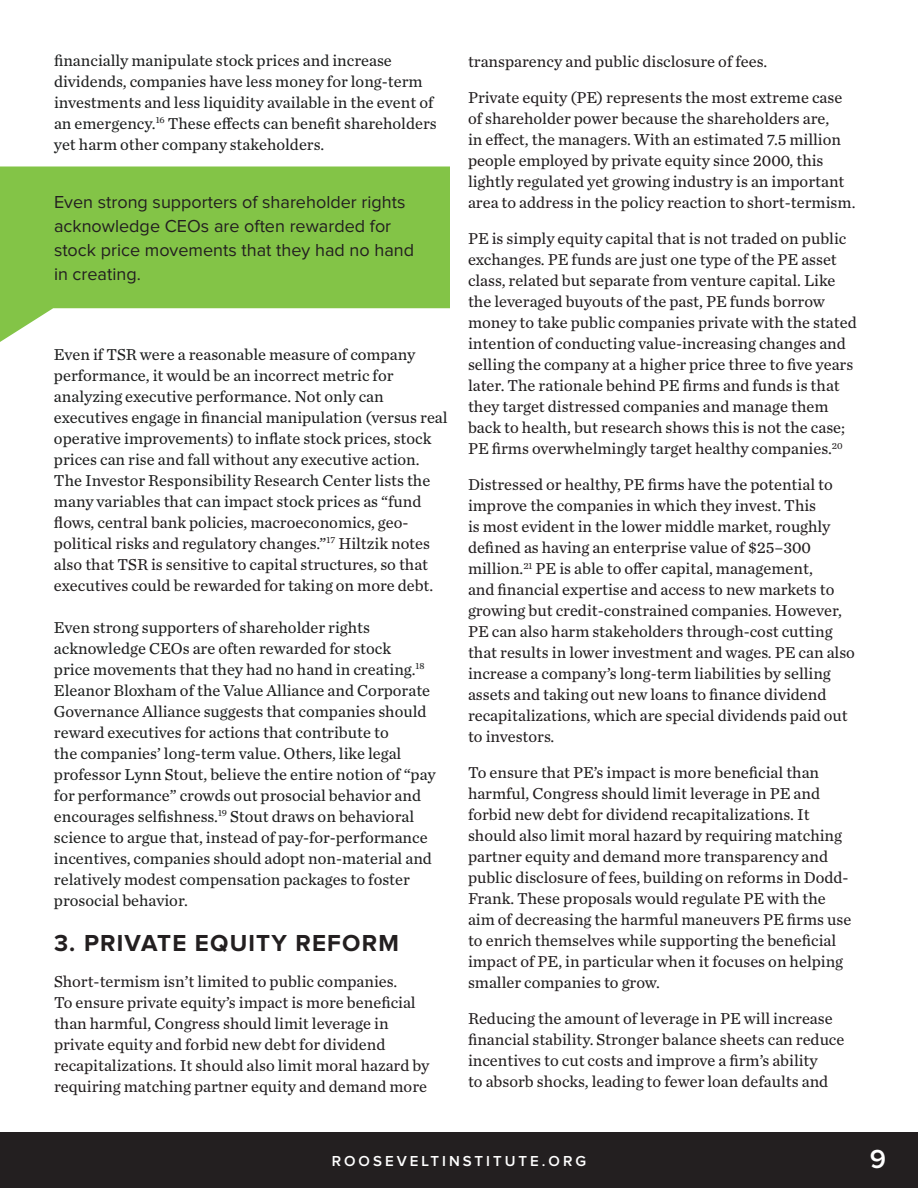
<style>
.page{position:relative;width:918px;height:1188px;background:#fff}
.page>*{position:absolute;margin:0;border:0;box-sizing:border-box;transform-origin:0 0}
.t1{font:600 27px "Proxima Nova";color:#fff}
.t2{font:700 24px "Proxima Nova";letter-spacing:.05em;color:#231f20}
.t3{font:18px/24px "Proxima Nova";color:#231f20}
.t4{font:16.5px/21px "Chronicle Text G2";color:#231f20}
.t5{font:16.5px/21px "Chronicle Text G2";color:#1f2020}
.t6{font:600 15px "Proxima Nova";letter-spacing:.2em;color:#fff}
.s1{color:#231f20}
</style>
<div class="page">
<div style="left:0;top:1132px;width:918px;height:56px;background:#231f20"></div>
<svg style="left:0;top:166px;width:450px;height:176px;fill:#83c447"></svg>
<p class="t5" style="left:54px;top:49px;width:384px">financially manipulate stock prices and increase dividends, companies have less money for long-term investments and less liquidity available in the event of an emergency.<sup>16</sup> These effects can benefit shareholders yet harm other company stakeholders.</p>
<p class="t3" style="left:54px;top:190px;width:362px">Even strong supporters of shareholder rights acknowledge CEOs are often rewarded for stock price movements that they had no hand in creating.</p>
<p class="t5" style="left:54px;top:343px;width:395px">Even if TSR were a reasonable measure of company performance, it would be an incorrect metric for analyzing executive performance. Not only can executives engage in financial manipulation (versus real operative improvements) to inflate stock prices, stock prices can rise and fall without any executive action.<br>The Investor Responsibility Research Center lists the many variables that can impact stock prices as “<span class="s1">fund flows, central bank policies, macroeconomics, geo&shy;political risks and regulatory changes.”</span><sup>17</sup> <span class="s1">Hiltzik notes also that TSR is sensitive to capital structures, so that executives could be rewarded for taking on more debt.</span></p>
<p class="t5" style="left:54px;top:616px;width:383px">Even strong supporters of shareholder rights acknowledge CEOs are often rewarded for stock<br>price movements that they had no hand in creating.<sup>18<br></sup>Eleanor Bloxham of the Value Alliance and Corporate Governance Alliance suggests that companies should reward executives for actions that contribute to<br>the companies’ long-term value. Others, like legal professor Lynn Stout, believe the entire notion of “pay for performance” crowds out prosocial behavior and encourages selfishness.<sup>19</sup> Stout draws on behavioral science to argue that, instead of pay-for-performance incentives, companies should adopt non-material and relatively modest compensation packages to foster prosocial behavior.</p>
<h2 class="t2" style="left:54px;top:932px;width:346px">3. PRIVATE EQUITY REFORM</h2>
<p class="t4" style="left:54px;top:970px;width:377px">Short-termism isn’t limited to public companies.<br>To ensure private equity’s impact is more beneficial than harmful, Congress should limit leverage in private equity and forbid new debt for dividend recapitalizations. It should also limit moral hazard by requiring matching partner equity and demand more</p>
<p class="t4" style="left:468px;top:43px;width:376px;line-height:36px">transparency and public disclosure of fees.<br>Private equity (PE) represents the most extreme case</p>
<p class="t4" style="left:468px;top:107px;width:389px">of shareholder power because the shareholders are,<br>in effect, the managers. With an estimated 7.5 million people employed by private equity since 2000, this lightly regulated yet growing industry is an important area to address in the policy reaction to short-termism.</p>
<p class="t4" style="left:468px;top:227px;width:390px">PE is simply equity capital that is not traded on public exchanges. PE funds are just one type of the PE asset class, related but separate from venture capital. Like the leveraged buyouts of the past, PE funds borrow money to take public companies private with the stated intention of conducting value-increasing changes and selling the company at a higher price three to five years later. The rationale behind PE firms and funds is that they target distressed companies and manage them back to health, but research shows this is not the case; PE firms overwhelmingly target healthy companies.<sup>20</sup></p>
<p class="t4" style="left:468px;top:473px;width:389px">Distressed or healthy, PE firms have the potential to improve the companies in which they invest. This<br>is most evident in the lower middle market, roughly defined as having an enterprise value of $25–300 million.<sup>21</sup> PE is able to offer capital, management,<br>and financial expertise and access to new markets to growing but credit-constrained companies. However, PE can also harm stakeholders through-cost cutting that results in lower investment and wages. PE can also increase a company’s long-term liabilities by selling assets and taking out new loans to finance dividend recapitalizations, which are special dividends paid out to investors.</p>
<p class="t4" style="left:468px;top:761px;width:385px">To ensure that PE’s impact is more beneficial than harmful, Congress should limit leverage in PE and forbid new debt for dividend recapitalizations. It should also limit moral hazard by requiring matching partner equity and demand more transparency and public disclosure of fees, building on reforms in Dodd-Frank. These proposals would regulate PE with the aim of decreasing the harmful maneuvers PE firms use to enrich themselves while supporting the beneficial impact of PE, in particular when it focuses on helping smaller companies to grow.</p>
<p class="t4" style="left:468px;top:1007px;width:378px">Reducing the amount of leverage in PE will increase financial stability. Stronger balance sheets can reduce incentives to cut costs and improve a firm’s ability<br>to absorb shocks, leading to fewer loan defaults and</p>
<p class="t6" style="left:332px;top:1154px;width:256px">ROOSEVELTINSTITUTE.ORG</p>
<h1 class="t1" style="left:870px;top:1146px;width:18px">9</h1>
</div>
